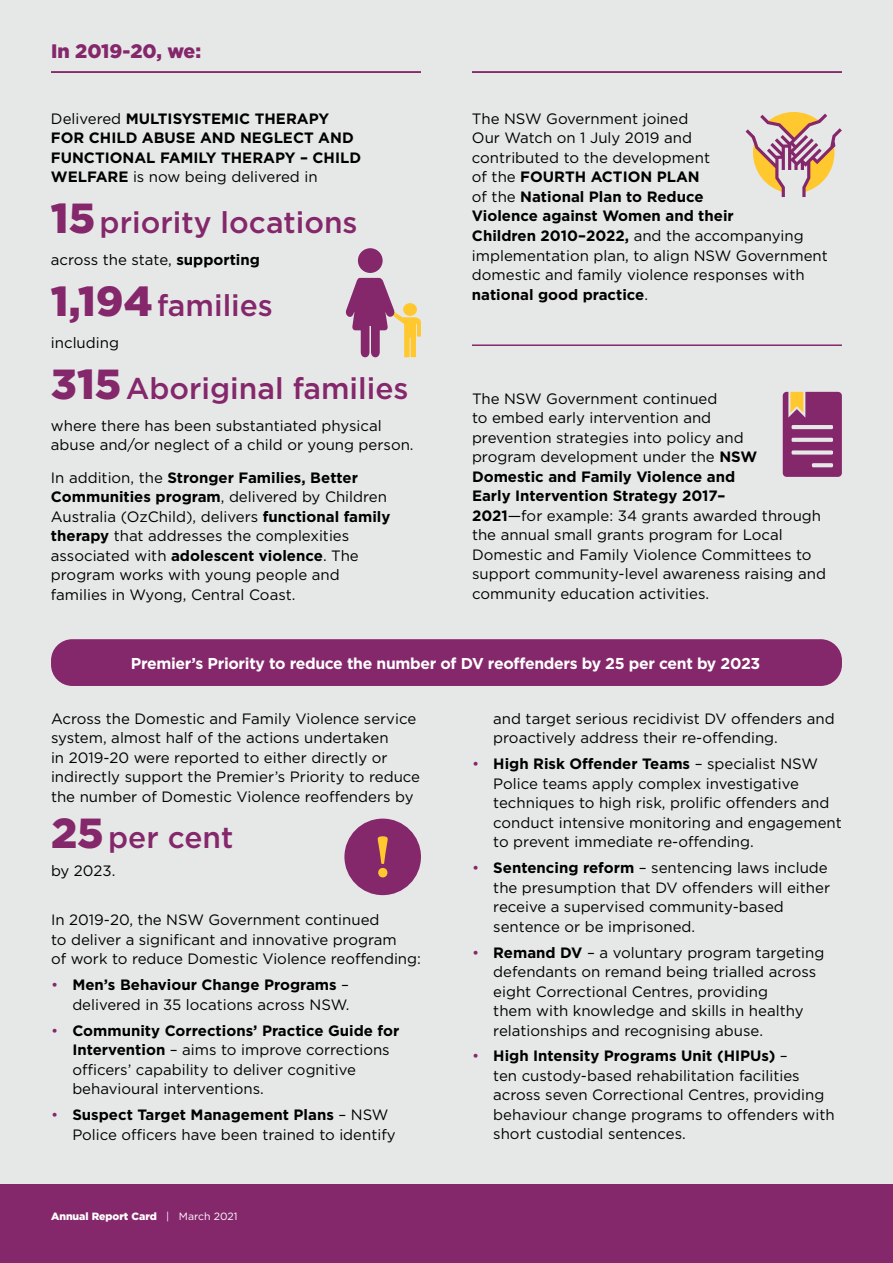
<style>
.page{position:relative;width:893px;height:1263px;background:#e6e8e8}
.page>*{position:absolute;margin:0;border:0;box-sizing:border-box;transform-origin:0 0}
.t1{font:500 30px "Gotham";color:#85276b}
.t2{font:900 19.5px "Gotham";color:#85276b}
.t3{font:700 15.75px "Gotham";letter-spacing:-.02em;color:#fff}
.t4{font:15px/19.5px "Gotham";color:#000}
.t5{font:700 15px/19.5px "Gotham";color:#000}
.t6{font:900 10.5px "Gotham";color:#fff}
.s1{font-weight:400}
.s2{font-weight:900;font-size:42px}
.s3{font-weight:700}
.s4{color:#85276b}
</style>
<div class="page">
<div style="left:0;top:1184px;width:893px;height:79px;background:#85276b"></div>
<svg style="left:345px;top:278px;width:76px;height:79px"></svg>
<div style="left:358px;top:248px;width:25px;height:25px;background:#85276b;border-radius:50%"></div>
<svg style="left:745px;top:112px;width:97px;height:85px"></svg>
<svg style="left:783px;top:392px;width:59px;height:85px;background:#994b7b"></svg>
<hr style="left:51px;top:71px;width:370px;height:2px;background:#85276b">
<hr style="left:472px;top:71px;width:370px;height:2px;background:#85276b">
<hr style="left:472px;top:344px;width:370px;height:2px;background:#85276b">
<div style="left:51px;top:639px;width:791px;height:47px;background:#85276b;border-radius:21px"></div>
<div style="left:344px;top:819px;width:77px;height:76px;background:#85276b;border-radius:50%"></div>
<svg style="left:378px;top:836px;width:10px;height:41px"></svg>
<h2 class="t2" style="left:51px;top:38px;width:152px">In 2019-20, we:</h2>
<p class="t5" style="left:51px;top:109px;width:312px"><span class="s1">Delivered</span> MULTISYSTEMIC THERAPY FOR CHILD ABUSE AND NEGLECT AND FUNCTIONAL FAMILY THERAPY – CHILD WELFARE <span class="s1">is now being delivered in</span></p>
<h1 class="t1" style="left:51px;top:205px;width:308px"><span class="s2">15</span>priority locations</h1>
<p class="t4" style="left:51px;top:250px;width:210px">across the state, <span class="s3">supporting</span></p>
<h1 class="t1" style="left:51px;top:288px;width:223px"><span class="s2">1,194</span>families</h1>
<p class="t4" style="left:51px;top:333px;width:70px">including</p>
<h1 class="t1" style="left:51px;top:371px;width:359px"><span class="s2">315</span>Aboriginal families</h1>
<p class="t4" style="left:51px;top:416px;width:364px">where there has been substantiated physical abuse and/or neglect of a child or young person.</p>
<p class="t4" style="left:51px;top:467px;width:341px">In addition, the <span class="s3">Stronger Families, Better Communities program</span>, delivered by Children Australia (OzChild), delivers <span class="s3">functional family therapy</span> that addresses the complexities associated with <span class="s3">adolescent violence</span>. The program works with young people and families in Wyong, Central Coast.</p>
<p class="t4" style="left:472px;top:109px;width:357px">The NSW Government joined<br>Our Watch on 1 July 2019 and<br>contributed to the development<br>of the <span class="s3">FOURTH ACTION PLAN<br></span>of the <span class="s3">National Plan to Reduce<br>Violence against Women and their<br>Children 2010–2022,</span> and the accompanying implementation plan, to align NSW Government domestic and family violence responses with <span class="s3">national good practice</span>.</p>
<p class="t4" style="left:472px;top:389px;width:355px">The NSW Government continued<br>to embed early intervention and<br>prevention strategies into policy and<br>program development under the <span class="s3">NSW Domestic and Family Violence and<br>Early Intervention Strategy 2017–<br>2021</span>—for example: 34 grants awarded through the annual small grants program for Local Domestic and Family Violence Committees to support community-level awareness raising and community education activities.</p>
<p class="t3" style="left:131px;top:653px;width:631px">Premier’s Priority to reduce the number of DV reoffenders by 25 per cent by 2023</p>
<p class="t4" style="left:51px;top:709px;width:371px">Across the Domestic and Family Violence service system, almost half of the actions undertaken<br>in 2019-20 were reported to either directly or indirectly support the Premier’s Priority to reduce the number of Domestic Violence reoffenders by</p>
<h1 class="t1" style="left:51px;top:820px;width:184px"><span class="s2">25</span>per cent</h1>
<p class="t4" style="left:51px;top:861px;width:66px">by 2023.</p>
<p class="t4" style="left:51px;top:910px;width:371px">In 2019-20, the NSW Government continued<br>to deliver a significant and innovative program<br>of work to reduce Domestic Violence reoffending:</p>
<p class="t4" style="left:51px;top:975px;width:300px;text-align:right"><span class="s4">•</span> <span class="s3">Men’s Behaviour Change Programs</span> – delivered in 35 locations across NSW.</p>
<p class="t4" style="left:72px;top:1020px;width:329px;text-indent:-21px"><span class="s4">•</span> <span class="s3">Community Corrections’ Practice Guide for Intervention</span> – aims to improve corrections officers’ capability to deliver cognitive behavioural interventions.</p>
<p class="t4" style="left:72px;top:1105px;width:325px;text-indent:-21px"><span class="s4">•</span> <span class="s3">Suspect Target Management Plans</span> – NSW<br>Police officers have been trained to identify</p>
<p class="t6" style="left:51px;top:1209px;width:188px">Annual Report Card <span class="s1">| March 2021</span></p>
<p class="t4" style="left:493px;top:709px;width:343px">and target serious recidivist DV offenders and proactively address their re-offending.</p>
<p class="t4" style="left:493px;top:754px;width:350px;text-indent:-21px"><span class="s4">•</span> <span class="s3">High Risk Offender Teams</span> – specialist NSW Police teams apply complex investigative techniques to high risk, prolific offenders and conduct intensive monitoring and engagement to prevent immediate re-offending.</p>
<p class="t4" style="left:493px;top:858px;width:338px;text-indent:-21px"><span class="s4">•</span> <span class="s3">Sentencing reform</span> – sentencing laws include the presumption that DV offenders will either receive a supervised community-based sentence or be imprisoned.</p>
<p class="t4" style="left:493px;top:942px;width:333px;text-indent:-21px"><span class="s4">•</span> <span class="s3">Remand DV</span> – a voluntary program targeting defendants on remand being trialled across eight Correctional Centres, providing<br>them with knowledge and skills in healthy relationships and recognising abuse.</p>
<p class="t4" style="left:493px;top:1046px;width:343px;text-indent:-21px"><span class="s4">•</span> <span class="s3">High Intensity Programs Unit (HIPUs)</span> –<br>ten custody-based rehabilitation facilities across seven Correctional Centres, providing behaviour change programs to offenders with short custodial sentences.</p>
</div>
